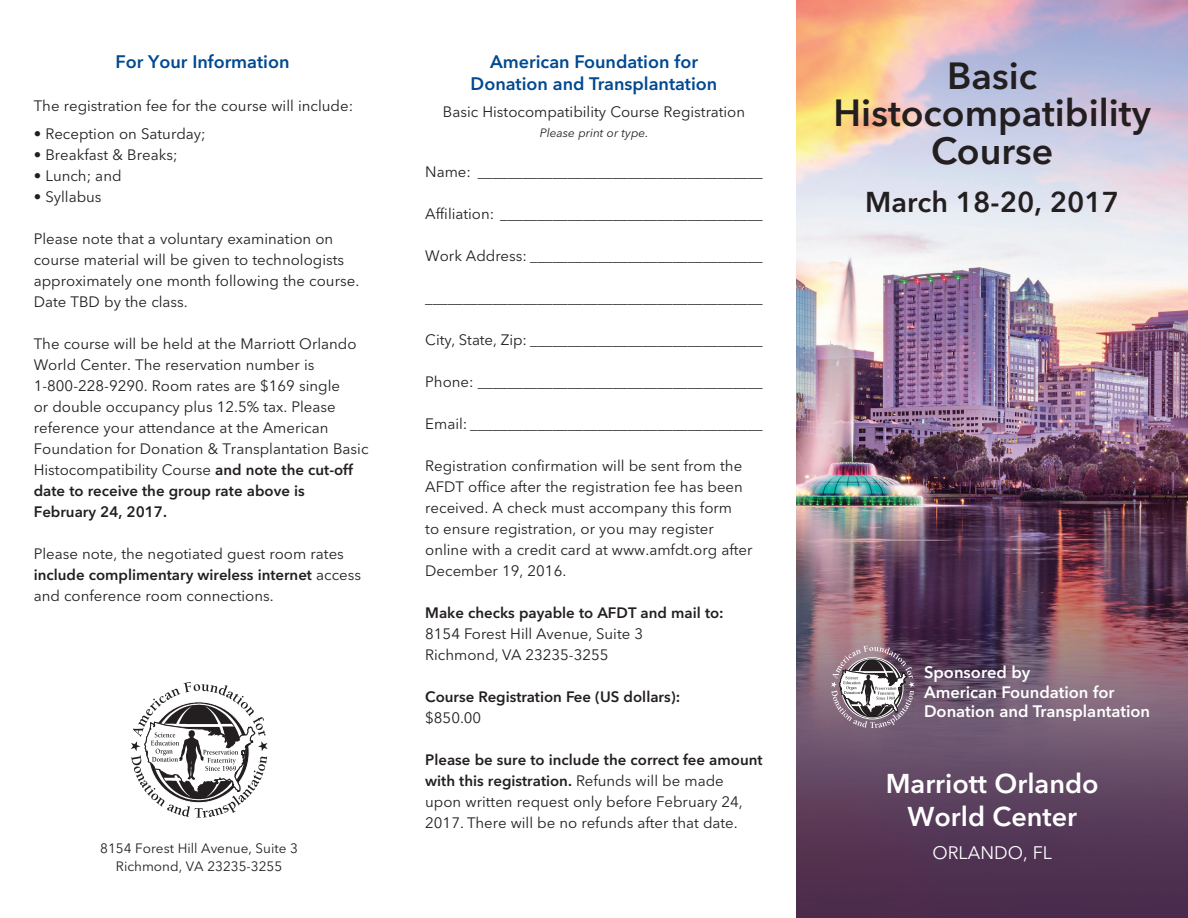
<style>
.page{position:relative;width:1188px;height:918px;background:#fff}
.page>*{position:absolute;margin:0;border:0;box-sizing:border-box;transform-origin:0 0}
.t1{font:600 37.5px/37.5px "Avenir Next LT Pro";color:#231f20;text-align:center}
.t2{font:600 28.5px "Avenir Next LT Pro";color:#231f20}
.t3{font:600 27px/33px "Avenir Next LT Pro";color:#fff;text-align:center}
.t4{font:600 18px/22.5px "Avenir Next LT Pro";color:#014990;text-align:center}
.t5{font:18px "Avenir Next LT Pro";color:#fff}
.t6{font:600 16.5px/19.5px "Avenir Next LT Pro";color:#fff}
.t7{font:15px/21px "Avenir Next LT Pro";color:#231f20}
.t8{font:600 15px "Avenir Next LT Pro";color:#231f20}
.t9{font:13.5px/18px "Avenir Next LT Pro";color:#231f20;text-align:center}
.t10{font:italic 12px "Avenir Next LT Pro";color:#231f20}
.s1{font-weight:600}
</style>
<div class="page">
<img style="left:796px;top:0;width:392px;height:918px">
<svg style="left:131px;top:682px;width:137px;height:136px"></svg>
<img style="left:828px;top:645px;width:89px;height:88px">
<svg style="left:831px;top:646px;width:83px;height:82px"></svg>
<p class="t4" style="left:115px;top:50px;width:176px">For Your Information</p>
<p class="t7" style="left:34px;top:95px;width:321px">The registration fee for the course will include:</p>
<p class="t7" style="left:34px;top:123px;width:174px">• Reception on Saturday;</p>
<p class="t7" style="left:34px;top:144px;width:145px">• Breakfast &amp; Breaks;</p>
<p class="t7" style="left:34px;top:165px;width:89px">• Lunch; and</p>
<p class="t7" style="left:34px;top:186px;width:69px">• Syllabus</p>
<p class="t7" style="left:34px;top:228px;width:327px">Please note that a voluntary examination on course material will be given to technologists approximately one month following the course.<br>Date TBD by the class.</p>
<p class="t7" style="left:34px;top:333px;width:336px">The course will be held at the Marriott Orlando World Center. The reservation number is 1-800-228-9290. Room rates are $169 single<br>or double occupancy plus 12.5% tax. Please reference your attendance at the American Foundation for Donation &amp; Transplantation Basic Histocompatibility Course <span class="s1">and note the cut-off date to receive the group rate above is February 24, 2017.</span></p>
<p class="t7" style="left:34px;top:543px;width:329px">Please note, the negotiated guest room rates <span class="s1">include complimentary wireless internet</span> access and conference room connections.</p>
<p class="t9" style="left:100px;top:839px;width:199px">8154 Forest Hill Avenue, Suite 3<br>Richmond, VA 23235-3255</p>
<p class="t4" style="left:471px;top:50px;width:248px">American Foundation for<br>Donation and Transplantation</p>
<p class="t7" style="left:443px;top:101px;width:304px">Basic Histocompatibility Course Registration</p>
<p class="t10" style="left:540px;top:125px;width:110px">Please print or type.</p>
<p class="t7" style="left:425px;top:161px;width:339px">Name: ______________________________________</p>
<p class="t7" style="left:425px;top:203px;width:339px">Affiliation: ___________________________________</p>
<p class="t7" style="left:425px;top:245px;width:339px">Work Address: _______________________________</p>
<p class="t7" style="left:425px;top:287px;width:339px">_____________________________________________</p>
<p class="t7" style="left:425px;top:329px;width:339px">City, State, Zip: _______________________________</p>
<p class="t7" style="left:425px;top:371px;width:339px">Phone: ______________________________________</p>
<p class="t7" style="left:425px;top:413px;width:339px">Email: _______________________________________</p>
<p class="t7" style="left:425px;top:455px;width:329px">Registration confirmation will be sent from the AFDT office after the registration fee has been received. A check must accompany this form<br>to ensure registration, or you may register online with a credit card at www.amfdt.org after December 19, 2016.</p>
<p class="t8" style="left:425px;top:604px;width:300px">Make checks payable to AFDT and mail to:</p>
<p class="t7" style="left:425px;top:623px;width:219px">8154 Forest Hill Avenue, Suite 3<br>Richmond, VA 23235-3255</p>
<p class="t8" style="left:425px;top:688px;width:256px">Course Registration Fee (US dollars):</p>
<p class="t7" style="left:425px;top:707px;width:58px">$850.00</p>
<p class="t7" style="left:425px;top:749px;width:339px"><span class="s1">Please be sure to include the correct fee amount with this registration.</span> Refunds will be made upon written request only before February 24, 2017. There will be no refunds after that date.</p>
<h1 class="t1" style="left:834px;top:57px;width:319px">Basic<br>Histocompatibility<br>Course</h1>
<h2 class="t2" style="left:865px;top:185px;width:256px">March 18-20, 2017</h2>
<p class="t6" style="left:924px;top:663px;width:228px">Sponsored by<br>American Foundation for<br>Donation and Transplantation</p>
<h3 class="t3" style="left:886px;top:767px;width:214px">Marriott Orlando<br>World Center</h3>
<p class="t5" style="left:933px;top:842px;width:121px">ORLANDO, FL</p>
</div>
